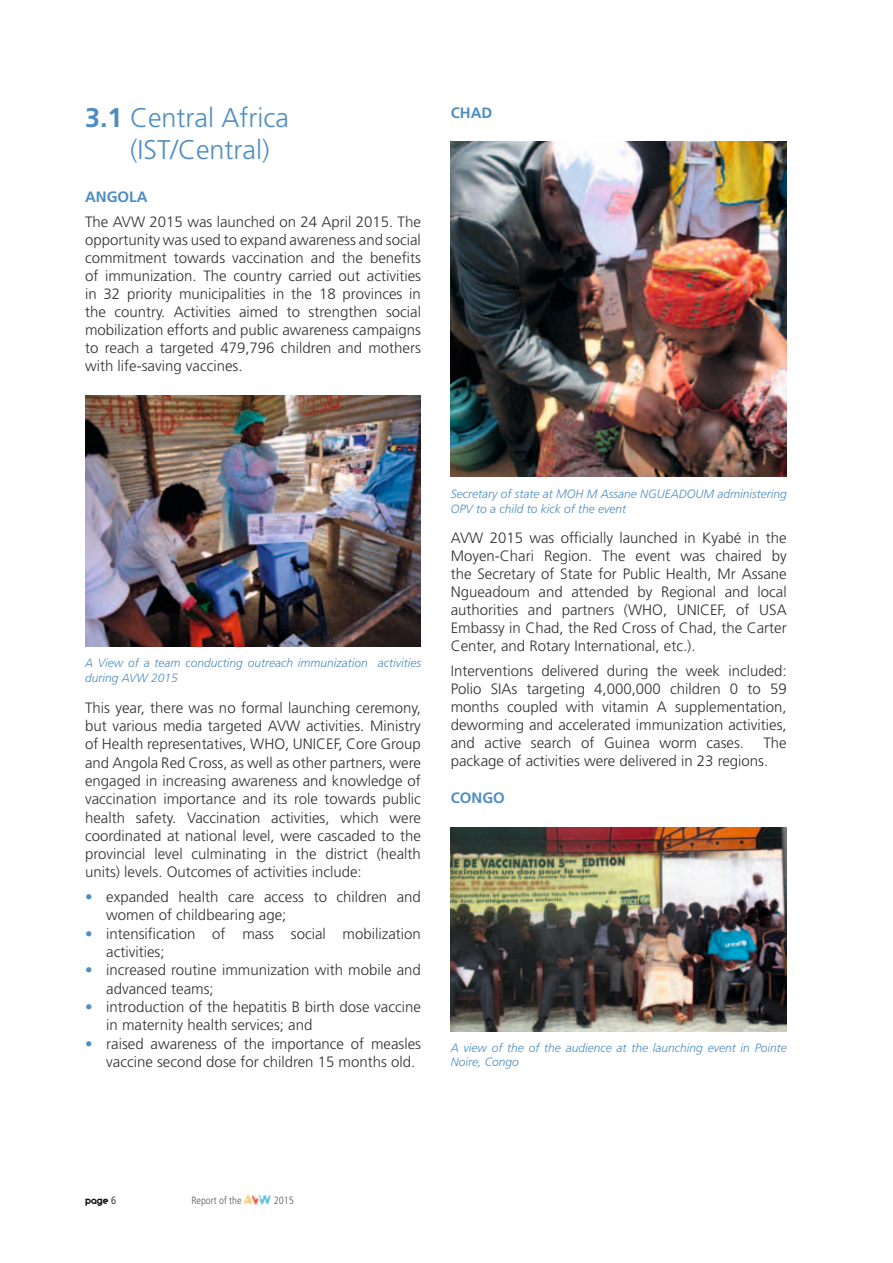
<style>
.page{position:relative;width:893px;height:1263px;background:#fff}
.page>*{position:absolute;margin:0;border:0;box-sizing:border-box;transform-origin:0 0}
.t1{font:300 27px/32.4px "Frutiger LT Std";color:#4e8dc1}
.t2{font:300 15px/18px "Frutiger LT Std";color:#313130}
.t3{font:700 15px "Frutiger LT Std";color:#4e8dc1}
.t4{font:italic 300 12px/14.4px "Frutiger LT Std";color:#4e8dc1}
.t5{font:300 condensed 10.5px "Frutiger LT Std";color:#5a5a5a}
.t6{font:10.5px "Geometry Soft Pro Bold N";color:#131413}
.s1{font-weight:700}
.s2{color:#4e8dc1}
.s3{font-family:"Frutiger LT Std";font-weight:300;font-stretch:condensed}
</style>
<div class="page">
<img style="left:244px;top:1195px;width:27px;height:9px">
<img style="left:85px;top:395px;width:336px;height:252px">
<img style="left:451px;top:142px;width:336px;height:334px">
<img style="left:451px;top:827px;width:336px;height:204px">
<h1 class="t1" style="left:130px;top:101px;width:160px;text-indent:-45px"><span class="s1">3.1</span> C entral Africa (IST/Central)</h1>
<p class="t3" style="left:85px;top:188px;width:62px">ANGOLA</p>
<p class="t2" style="left:85px;top:213px;width:337px;text-align:justify">The AVW 2015 was launched on 24 April 2015. The opportunity was used to expand awareness and social commitment towards vaccination and the benefits of immunization. The country carried out activities in 32 priority municipalities in the 18 provinces in the country. Activities aimed to strengthen social mobilization efforts and public awareness campaigns to reach a targeted 479,796 children and mothers with life-saving vaccines.</p>
<p class="t3" style="left:451px;top:104px;width:12px">CHAD</p>
<p class="t4" style="left:85px;top:656px;width:337px">A View of a team conducting outreach immunization activities during AVW 2015</p>
<p class="t2" style="left:85px;top:699px;width:337px;text-align:justify">This year, there was no formal launching ceremony, but various media targeted AVW activities. M inistry of H ealth representatives, WHO</p>
<p class="t2" style="left:85px;top:735px;width:337px;text-align:justify;text-indent:200px">, UNICEF, Core Group and Angola Red C ross, as well as other partners, were engaged in increasing awareness and knowledge of vaccination importance and its role towards public health safety. Vaccination activities, which were coordinated at national level, were cascaded to the provincial level culminating in the district (health units) levels. Outcomes of activities include:</p>
<p class="t2" style="left:106px;top:888px;width:316px;text-indent:-21px"><span class="s2">•</span> expanded health care access to children and women of childbearing age;</p>
<p class="t2" style="left:106px;top:924px;width:316px;text-indent:-21px"><span class="s2">•</span> intensification of mass social mobilization activities;</p>
<p class="t2" style="left:106px;top:961px;width:316px;text-indent:-21px"><span class="s2">•</span> increased routine immunization with mobile and advanced teams;</p>
<p class="t2" style="left:106px;top:998px;width:316px;text-indent:-21px"><span class="s2">•</span> introduction of the hepatitis B birth dose vaccine in maternity health services; and</p>
<p class="t2" style="left:106px;top:1034px;width:316px;text-indent:-21px"><span class="s2">•</span> raised awareness of the importance of measles vaccine second dose for children 15 months old.</p>
<p class="t4" style="left:451px;top:487px;width:337px">Secretary of state at MOH M Assane NGUEADOUM administering<br>OPV to a child to kick of the event</p>
<p class="t2" style="left:451px;top:529px;width:337px;text-align:justify">AVW 2015 was officially launched in Kyabé in the Moyen-Chari Region. The event was chaired by the Secretary of State for Public H ealth, M r Assane Ngueadoum and attended by Regional and local authorities and partners (WHO</p>
<p class="t2" style="left:451px;top:601px;width:337px;text-indent:212px">, UN ICEF, of USA<br>Embassy in C had, the Red C ross of Chad, the Carter<br>Center, and Rotary International, etc.).</p>
<p class="t2" style="left:451px;top:662px;width:337px;text-align:justify">Interventions delivered during the week included:<br>Polio SIAs targeting 4,000,000 children 0 to 59 months coupled with vitamin A supplementation, deworming and accelerated immunization activities, and active search of Guinea worm cases.</p>
<p class="t2" style="left:451px;top:734px;width:337px;text-indent:313px">The package of activities were delivered in 23 regions.</p>
<p class="t3" style="left:451px;top:789px;width:44px">CONGO</p>
<p class="t4" style="left:451px;top:1041px;width:337px">A view of the of the audience at the launching event in Pointe<br>Noire, Congo</p>
<p class="t6" style="left:85px;top:1195px;width:33px">page <span class="s3">6</span></p>
<p class="t5" style="left:191px;top:1194px;width:52px">Report of the</p>
<p class="t5" style="left:274px;top:1194px;width:22px">2015</p>
</div>
